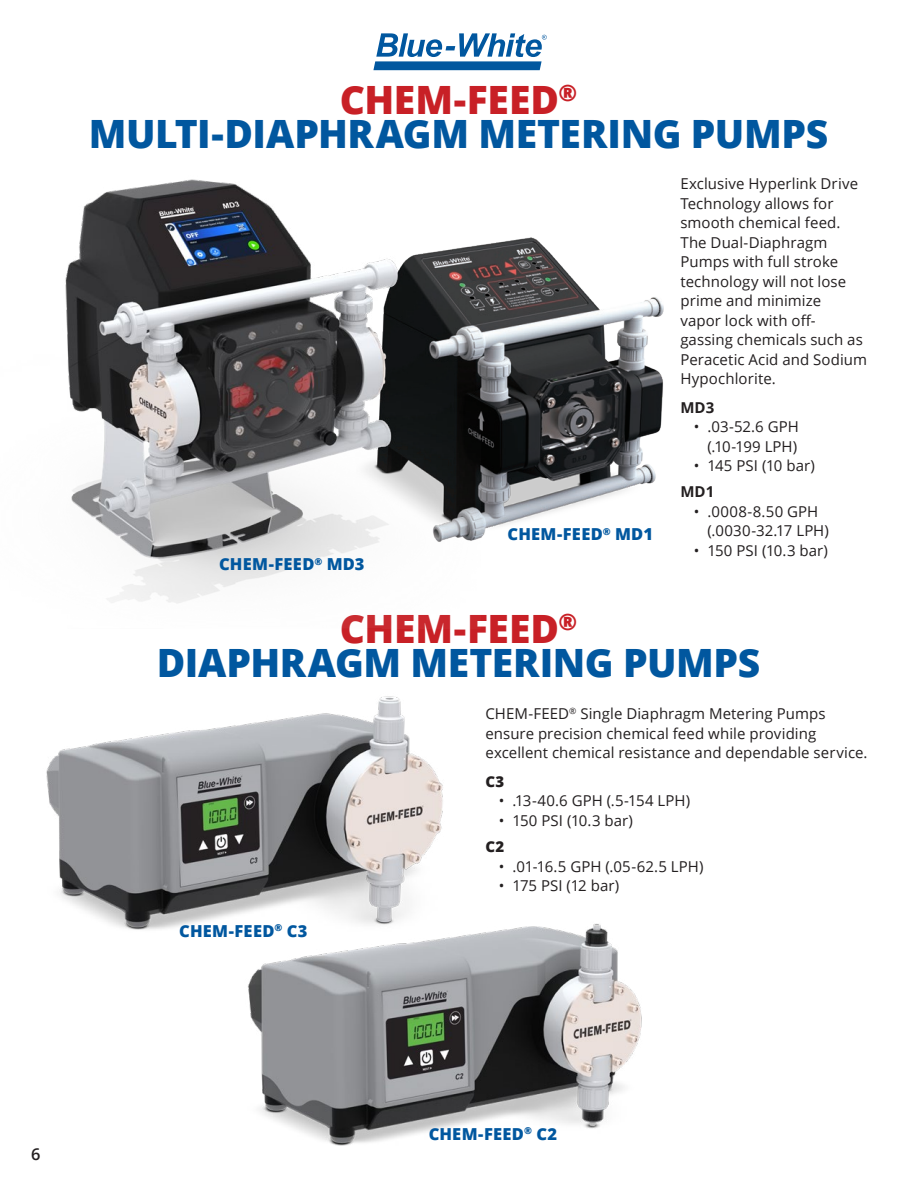
<style>
.page{position:relative;width:918px;height:1188px;background:#fff}
.page>*{position:absolute;margin:0;border:0;box-sizing:border-box;transform-origin:0 0}
.t1{font:800 39px/34.5px "Open Sans";letter-spacing:-.01em;color:#01579f;text-align:center}
.t2{font:800 16.5px "Open Sans";letter-spacing:.01em;color:#01579f}
.t3{font:600 16.35px "Open Sans";color:#231f20}
.t4{font:15px/19.5px "Open Sans";letter-spacing:.005em;color:#231f20}
.t5{font:700 15px "Open Sans";letter-spacing:.005em;color:#231f20}
.t6{font:800 15px "Open Sans";color:#231f20}
.s1{color:#c82026}
</style>
<div class="page">
<img style="left:480px;top:237px;width:184px;height:301px">
<svg style="left:373px;top:33px;width:174px;height:37px"></svg>
<img style="left:65px;top:179px;width:415px;height:425px">
<img style="left:248px;top:923px;width:394px;height:223px">
<img style="left:46px;top:696px;width:423px;height:261px">
<h1 class="t1" style="left:89px;top:80px;width:741px"><span class="s1">CHEM-FEED</span><sup>®<br></sup>MULTI-DIAPHRAGM METERING PUMPS</h1>
<p class="t4" style="left:680px;top:174px;width:188px">Exclusive Hyperlink Drive<br>Technology allows for smooth chemical feed.<br>The Dual-Diaphragm<br>Pumps with full stroke technology will not lose prime and minimize<br>vapor lock with off&shy;gassing chemicals such as<br>Peracetic Acid and Sodium<br>Hypochlorite.</p>
<p class="t5" style="left:680px;top:397px;width:35px">MD3</p>
<p class="t4" style="left:694px;top:416px;width:106px;text-align:right">• .03-52.6 GPH (.10-199 LPH)</p>
<p class="t4" style="left:694px;top:455px;width:122px">• 145 PSI (10 bar)</p>
<p class="t5" style="left:680px;top:481px;width:35px">MD1</p>
<p class="t4" style="left:707px;top:501px;width:123px;text-indent:-14px">• .0008-8.50 GPH (.0030-32.17 LPH)</p>
<p class="t4" style="left:694px;top:540px;width:135px">• 150 PSI (10.3 bar)</p>
<p class="t2" style="left:508px;top:522px;width:147px">CHEM-FEED<sup>®</sup> MD1</p>
<p class="t2" style="left:219px;top:552px;width:147px">CHEM-FEED<sup>®</sup> MD3</p>
<h1 class="t1" style="left:157px;top:609px;width:605px"><span class="s1">CHEM-FEED</span><sup>®<br></sup>DIAPHRAGM METERING PUMPS</h1>
<p class="t2" style="left:179px;top:918px;width:130px">CHEM-FEED<sup>®</sup> C3</p>
<p class="t4" style="left:485px;top:704px;width:384px">CHEM-FEED<sup>®</sup> Single Diaphragm Metering Pumps ensure precision chemical feed while providing excellent chemical resistance and dependable service.</p>
<p class="t6" style="left:485px;top:770px;width:20px">C3</p>
<p class="t4" style="left:499px;top:791px;width:193px">• .13-40.6 GPH (.5-154 LPH)</p>
<p class="t4" style="left:499px;top:810px;width:135px">• 150 PSI (10.3 bar)</p>
<p class="t6" style="left:485px;top:835px;width:20px">C2</p>
<p class="t4" style="left:499px;top:856px;width:206px">• .01-16.5 GPH (.05-62.5 LPH)</p>
<p class="t4" style="left:499px;top:875px;width:122px">• 175 PSI (12 bar)</p>
<p class="t3" style="left:31px;top:1143px;width:11px">6</p>
<p class="t2" style="left:429px;top:1121px;width:130px">CHEM-FEED<sup>®</sup> C2</p>
</div>
